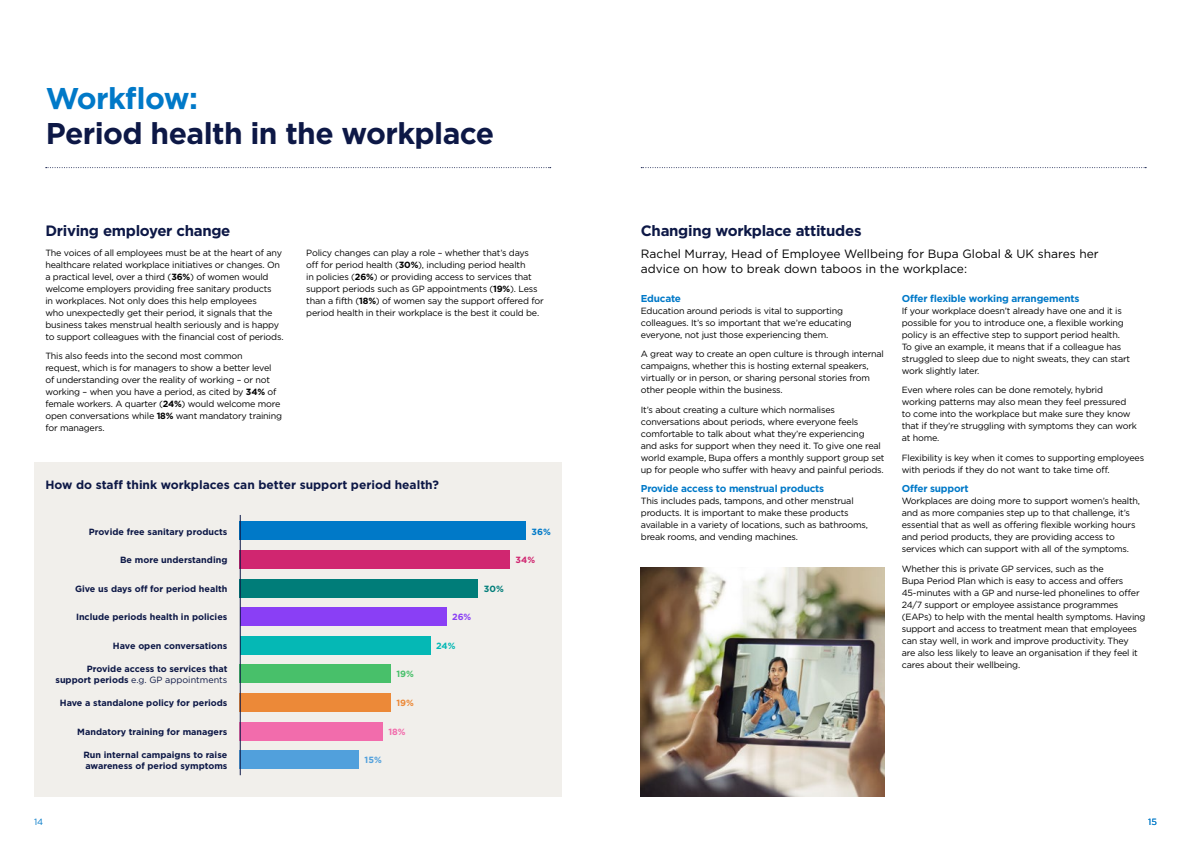
<style>
.page{position:relative;width:1191px;height:842px;background:#fff}
.page>*{position:absolute;margin:0;border:0;box-sizing:border-box;transform-origin:0 0}
.t1{font:700 30px "Gotham";letter-spacing:-.02em;color:#0d1846}
.t2{font:700 30px "Gotham";letter-spacing:-.02em;color:#0079c8}
.t3{font:700 15px "Gotham";letter-spacing:-.02em;color:#0d1846}
.t4{font:12px/15px "Gotham";color:#000}
.t5{font:700 12px "Gotham";color:#0d1846}
.t6{font:700 10px "Gotham";letter-spacing:-.02em;color:#0079c8}
.t7{font:9px/12px "Gotham";letter-spacing:-.02em;color:#000}
.t8{font:700 9px/10.8px "Gotham";color:#0d1846;text-align:right}
.t9{font:9px "Gotham";color:#0079c8}
.t10{font:700 9px "Gotham";color:#0079c8}
.t11{font:700 9px "Gotham";color:#d02670}
.t12{font:700 9px "Gotham";color:#007d79}
.t13{font:700 9px "Gotham";color:#8a3ff5}
.t14{font:700 9px "Gotham";color:#05b8b5}
.t15{font:700 9px "Gotham";color:#48c06a}
.t16{font:700 9px "Gotham";color:#ec8938}
.t17{font:700 9px "Gotham";color:#f26cac}
.t18{font:700 9px "Gotham";color:#51a0dc}
.s1{font-weight:700}
.s2{font-weight:400}
</style>
<div class="page">
<svg style="left:641px;top:167px;width:505px;height:1px"></svg>
<svg style="left:46px;top:167px;width:505px;height:1px"></svg>
<div style="left:34px;top:463px;width:527px;height:334px;background:#f1efeb"></div>
<div style="left:240px;top:522px;width:286px;height:18px;background:#0079c8"></div>
<div style="left:240px;top:550px;width:270px;height:18px;background:#d02670"></div>
<div style="left:240px;top:579px;width:238px;height:18px;background:#007d79"></div>
<div style="left:240px;top:608px;width:206px;height:18px;background:#8a3ff5"></div>
<div style="left:240px;top:636px;width:190px;height:18px;background:#05b8b5"></div>
<div style="left:240px;top:665px;width:151px;height:18px;background:#48c06a"></div>
<div style="left:240px;top:693px;width:151px;height:18px;background:#ec8938"></div>
<div style="left:240px;top:722px;width:143px;height:18px;background:#f26cac"></div>
<div style="left:240px;top:751px;width:119px;height:18px;background:#51a0dc"></div>
<hr style="left:240px;top:515px;width:1px;height:260px;background:#0d1846">
<img style="left:641px;top:567px;width:243px;height:230px">
<h1 class="t2" style="left:46px;top:79px;width:154px">Workflow:</h1>
<p class="t1" style="left:46px;top:114px;width:450px">Period health in the workplace</p>
<h2 class="t3" style="left:45px;top:221px;width:187px">Driving employer change</h2>
<p class="t7" style="left:45px;top:246px;width:240px">The voices of all employees must be at the heart of any healthcare related workplace initiatives or changes. On a practical level, over a third (<span class="s1">36%</span>) of women would welcome employers providing free sanitary products<br>in workplaces. Not only does this help employees<br>who unexpectedly get their period, it signals that the business takes menstrual health seriously and is happy to support colleagues with the financial cost of periods.</p>
<p class="t7" style="left:45px;top:350px;width:238px">This also feeds into the second most common<br>request, which is for managers to show a better level of understanding over the reality of working – or not working – when you have a period, as cited by <span class="s1">34%</span> of female workers. A quarter (<span class="s1">24%</span>) would welcome more open conversations while <span class="s1">18%</span> want mandatory training for managers.</p>
<p class="t7" style="left:306px;top:246px;width:239px">Policy changes can play a role – whether that’s days<br>off for period health (<span class="s1">30%</span>), including period health<br>in policies (<span class="s1">26%</span>) or providing access to services that support periods such as GP appointments (<span class="s1">19%</span>). Less than a fifth (<span class="s1">18%</span>) of women say the support offered for period health in their workplace is the best it could be.</p>
<p class="t5" style="left:45px;top:476px;width:395px">How do staff think workplaces can better support period health?</p>
<p class="t8" style="left:89px;top:526px;width:140px">Provide free sanitary products</p>
<p class="t10" style="left:531px;top:525px;width:21px">36%</p>
<p class="t11" style="left:515px;top:554px;width:21px">34%</p>
<p class="t12" style="left:484px;top:582px;width:21px">30%</p>
<p class="t13" style="left:452px;top:611px;width:21px">26%</p>
<p class="t14" style="left:436px;top:639px;width:21px">24%</p>
<p class="t15" style="left:396px;top:668px;width:19px">19%</p>
<p class="t16" style="left:396px;top:697px;width:19px">19%</p>
<p class="t17" style="left:388px;top:725px;width:19px">18%</p>
<p class="t18" style="left:365px;top:754px;width:19px">15%</p>
<p class="t8" style="left:120px;top:554px;width:109px">Be more understanding</p>
<p class="t8" style="left:75px;top:583px;width:154px">Give us days off for period health</p>
<p class="t8" style="left:76px;top:612px;width:153px">Include periods health in policies</p>
<p class="t8" style="left:113px;top:640px;width:116px">Have open conversations</p>
<p class="t8" style="left:55px;top:663px;width:173px">Provide access to services that support periods <span class="s2">e.g. GP appointments</span></p>
<p class="t8" style="left:60px;top:697px;width:169px">Have a standalone policy for periods</p>
<p class="t8" style="left:77px;top:726px;width:152px">Mandatory training for managers</p>
<p class="t8" style="left:83px;top:749px;width:145px;text-align:left">Run internal campaigns to raise awareness of period symptoms</p>
<p class="t9" style="left:34px;top:816px;width:11px">14</p>
<h2 class="t3" style="left:641px;top:221px;width:222px">Changing workplace attitudes</h2>
<p class="t4" style="left:641px;top:246px;width:459px">Rachel Murray, Head of Employee Wellbeing for Bupa Global &amp; UK shares her advice on how to break down taboos in the workplace:</p>
<h3 class="t6" style="left:901px;top:292px;width:179px">Offer flexible working arrangements</h3>
<p class="t7" style="left:901px;top:304px;width:230px">If your workplace doesn’t already have one and it is possible for you to introduce one, a flexible working policy is an effective step to support period health.<br>To give an example, it means that if a colleague has struggled to sleep due to night sweats, they can start work slightly later.</p>
<p class="t7" style="left:901px;top:384px;width:237px">Even where roles can be done remotely, hybrid working patterns may also mean they feel pressured to come into the workplace but make sure they know that if they’re struggling with symptoms they can work at home.</p>
<p class="t7" style="left:901px;top:451px;width:244px">Flexibility is key when it comes to supporting employees with periods if they do not want to take time off.</p>
<h3 class="t6" style="left:901px;top:482px;width:68px">Offer support</h3>
<p class="t7" style="left:901px;top:495px;width:240px">Workplaces are doing more to support women’s health, and as more companies step up to that challenge, it’s essential that as well as offering flexible working hours and period products, they are providing access to services which can support with all of the symptoms.</p>
<p class="t7" style="left:901px;top:563px;width:245px">Whether this is private GP services, such as the<br>Bupa Period Plan which is easy to access and offers 45-minutes with a GP and nurse-led phonelines to offer 24/7 support or employee assistance programmes (EAPs) to help with the mental health symptoms. Having support and access to treatment mean that employees can stay well, in work and improve productivity. They<br>are also less likely to leave an organisation if they feel it cares about their wellbeing.</p>
<h3 class="t6" style="left:641px;top:292px;width:42px">Educate</h3>
<p class="t7" style="left:641px;top:304px;width:212px">Education around periods is vital to supporting colleagues. It’s so important that we’re educating everyone, not just those experiencing them.</p>
<p class="t7" style="left:641px;top:348px;width:245px">A great way to create an open culture is through internal campaigns, whether this is hosting external speakers, virtually or in person, or sharing personal stories from other people within the business.</p>
<p class="t7" style="left:641px;top:403px;width:245px">It’s about creating a culture which normalises conversations about periods, where everyone feels comfortable to talk about what they’re experiencing<br>and asks for support when they need it. To give one real world example, Bupa offers a monthly support group set up for people who suffer with heavy and painful periods.</p>
<h3 class="t6" style="left:641px;top:482px;width:185px">Provide access to menstrual products</h3>
<p class="t7" style="left:641px;top:495px;width:229px">This includes pads, tampons, and other menstrual products. It is important to make these products available in a variety of locations, such as bathrooms, break rooms, and vending machines.</p>
<p class="t9" style="left:1148px;top:816px;width:10px">15</p>
</div>
